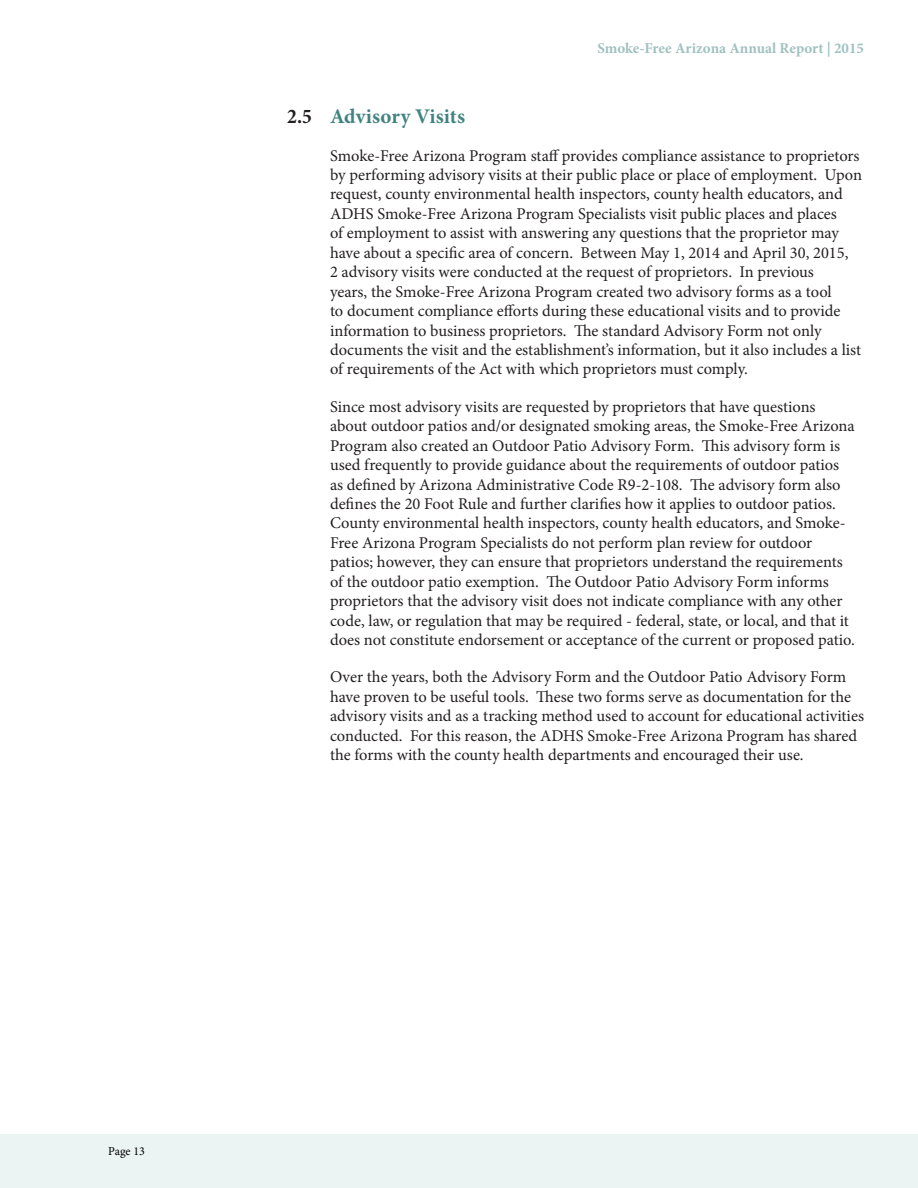
<style>
.page{position:relative;width:918px;height:1188px;background:#fff}
.page>*{position:absolute;margin:0;border:0;box-sizing:border-box;transform-origin:0 0}
.t1{font:700 20.85px "Minion Pro";letter-spacing:.005em;color:#418381}
.AR2015_IllustationPa{font:700 condensed 20.85px "Minion Pro";color:#231f20}
.body{font:16.5px/19.5px "Minion Pro";letter-spacing:-.005em;color:#231f20}
.t2{font:700 15px "Minion Pro";color:#a0c1c0}
.t3{font:12px "Minion Pro";color:#000}
</style>
<div class="page">
<div style="left:0;top:1134px;width:918px;height:54px;background:#ecf3f3"></div>
<p class="t2" style="left:597px;top:37px;width:268px">Smoke-Free Arizona Annual Report | 2015</p>
<p class="AR2015_IllustationPa" style="left:287px;top:102px;width:26px">2.5</p>
<p class="t1" style="left:330px;top:102px;width:137px">Advisory Visits</p>
<p class="body" style="left:330px;top:146px;width:534px">Smoke-Free Arizona Program staff provides compliance assistance to proprietors by performing advisory visits at their public place or place of employment. Upon request, county environmental health inspectors, county health educators, and ADHS Smoke-Free Arizona Program Specialists visit public places and places<br>of employment to assist with answering any questions that the proprietor may have about a specific area of concern. Between May 1, 2014 and April 30, 2015,<br>2 advisory visits were conducted at the request of proprietors. In previous<br>years, the Smoke-Free Arizona Program created two advisory forms as a tool<br>to document compliance efforts during these educational visits and to provide information to business proprietors. The standard Advisory Form not only documents the visit and the establishment’s information, but it also includes a list of requirements of the Act with which proprietors must comply.</p>
<p class="body" style="left:330px;top:397px;width:526px">Since most advisory visits are requested by proprietors that have questions about outdoor patios and/or designated smoking areas, the Smoke-Free Arizona Program also created an Outdoor Patio Advisory Form. This advisory form is used frequently to provide guidance about the requirements of outdoor patios as defined by Arizona Administrative Code R9-2-108. The advisory form also defines the 20 Foot Rule and further clarifies how it applies to outdoor patios.<br>County environmental health inspectors, county health educators, and Smoke-Free Arizona Program Specialists do not perform plan review for outdoor patios; however, they can ensure that proprietors understand the requirements of the outdoor patio exemption. The Outdoor Patio Advisory Form informs proprietors that the advisory visit does not indicate compliance with any other code, law, or regulation that may be required - federal, state, or local, and that it does not constitute endorsement or acceptance of the current or proposed patio.</p>
<p class="body" style="left:330px;top:667px;width:536px">Over the years, both the Advisory Form and the Outdoor Patio Advisory Form have proven to be useful tools. These two forms serve as documentation for the advisory visits and as a tracking method used to account for educational activities conducted. For this reason, the ADHS Smoke-Free Arizona Program has shared the forms with the county health departments and encouraged their use.</p>
<p class="t3" style="left:108px;top:1143px;width:38px">Page 13</p>
</div>
